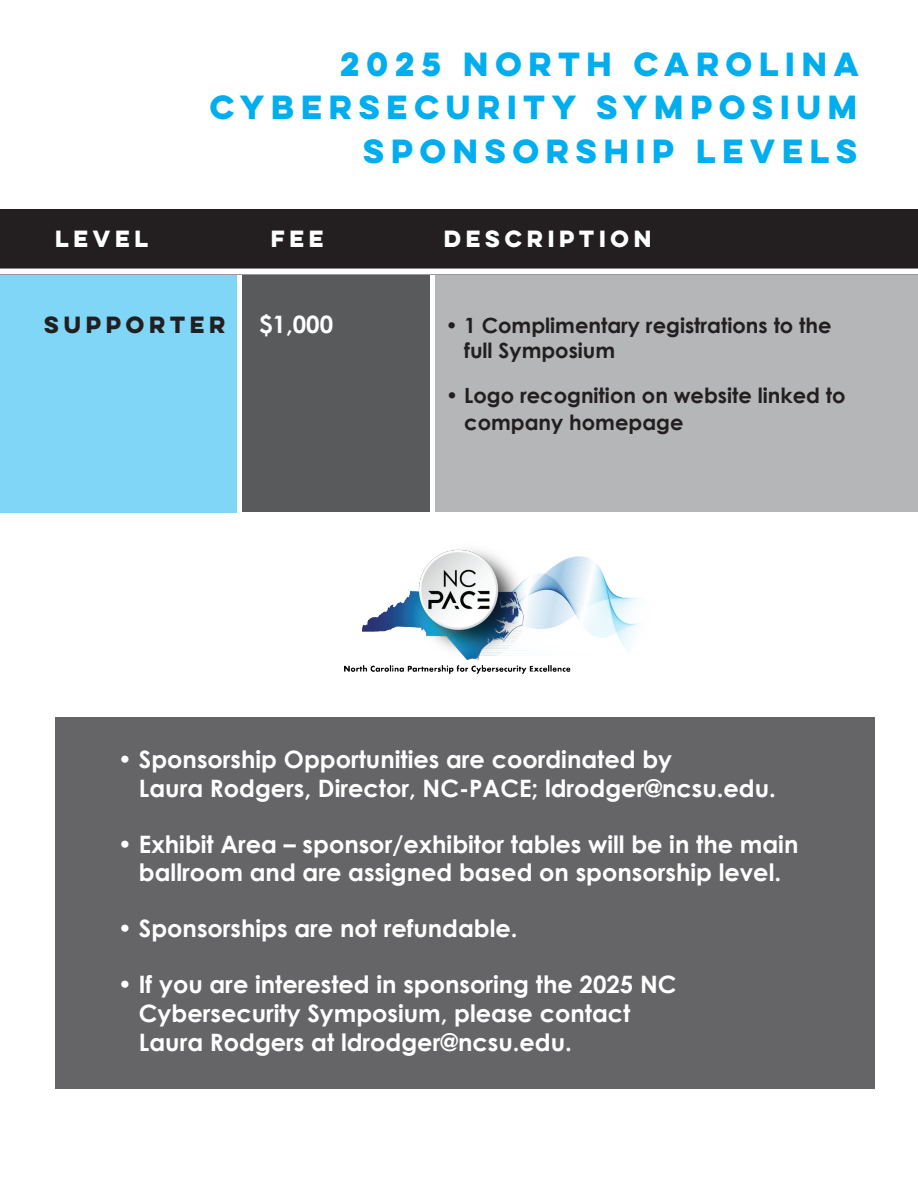
<style>
.page{position:relative;width:918px;height:1188px;background:#fff}
.page>*{position:absolute;margin:0;border:0;box-sizing:border-box;transform-origin:0 0}
.t1{font:700 30px/43.5px "Lulo Clean W01 One";color:#00aeef;text-align:right}
.t2{font:700 24px/28.8px "Century Gothic";color:#fff}
.t3{font:700 21px/25.2px "Century Gothic";color:#231f20}
.t4{font:700 21px "Lulo Clean W01 One";color:#fff}
.t5{font:700 21px "Lulo Clean W01 One";color:#231f20}
.s1{font-family:"Century Gothic";font-size:24px;color:#fff}
</style>
<div class="page">
<div style="left:55px;top:717px;width:820px;height:372px;background:#656568"></div>
<div style="left:0;top:231px;width:237px;height:282px;background:#80d6f7"></div>
<div style="left:242px;top:229px;width:187px;height:282px;background:#595a5c"></div>
<div style="left:435px;top:212px;width:483px;height:299px;background:#b5b6b7"></div>
<div style="left:0;top:209px;width:918px;height:66px;background:#231f20"></div>
<div style="left:0;top:269px;width:918px;height:6px;background:#fff"></div>
<img style="left:345px;top:549px;width:295px;height:124px">
<p class="t1" style="left:210px;top:42px;width:657px">2025 NORTH CAROLINA<br>CYBERSECURITY SYMPOSIUM<br>SPONSORSHIP LEVELS</p>
<p class="t4" style="left:55px;top:224px;width:99px">LEVEL</p>
<p class="t4" style="left:271px;top:224px;width:59px">FEE</p>
<p class="t4" style="left:444px;top:224px;width:214px">DESCRIPTION</p>
<p class="t5" style="left:44px;top:309px;width:290px">SUPPORTER <span class="s1">$1,000</span></p>
<p class="t3" style="left:464px;top:311px;width:369px;text-indent:-18px">• 1 Complimentary registrations to the full Symposium</p>
<p class="t3" style="left:464px;top:381px;width:383px;line-height:27px;text-indent:-18px">• Logo recognition on website linked to company homepage</p>
<p class="t2" style="left:139px;top:744px;width:638px;text-indent:-21px">• Sponsorship Opportunities are coordinated by<br>Laura Rodgers, Director, NC-PACE; ldrodger@ncsu.edu.</p>
<p class="t2" style="left:118px;top:828px;width:682px;text-align:center">• Exhibit Area – sponsor/exhibitor tables will be in the main ballroom and are assigned based on sponsorship level.</p>
<p class="t2" style="left:118px;top:913px;width:401px">• Sponsorships are not refundable.</p>
<p class="t2" style="left:139px;top:969px;width:539px;text-indent:-21px">• If you are interested in sponsoring the 2025 NC<br>Cybersecurity Symposium, please contact<br>Laura Rodgers at ldrodger@ncsu.edu.</p>
</div>
